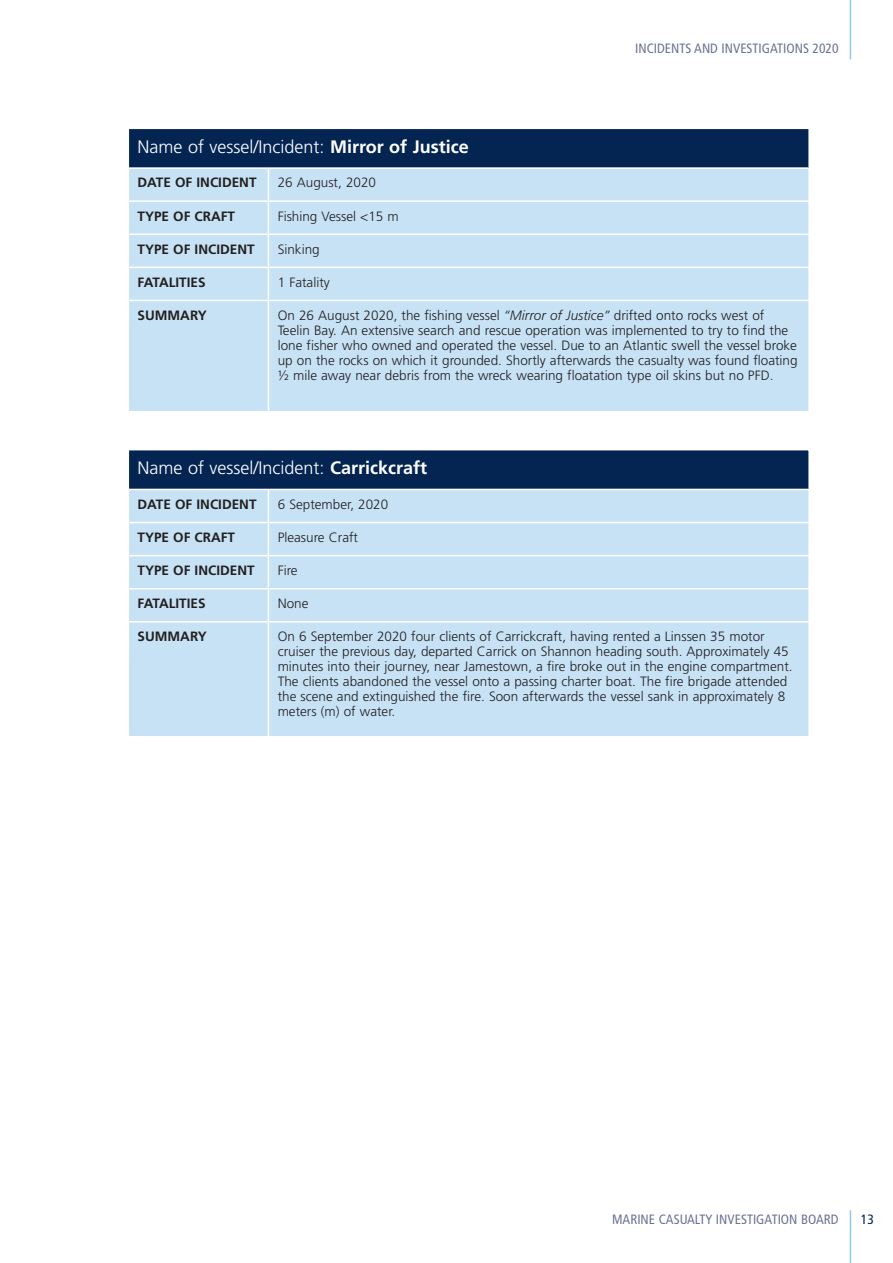
<style>
.page{position:relative;width:893px;height:1263px;background:#fff}
.page>*{position:absolute;margin:0;border:0;box-sizing:border-box;transform-origin:0 0}
.t1{font:300 18px "Frutiger";color:#fff}
.t2{font:300 13.5px/15px "Frutiger";color:#231f20}
.t3{font:700 13.5px "Frutiger";color:#231f20}
.t4{font:condensed 13.5px "Frutiger";color:#6b7394}
.t5{font:condensed 13.5px "Frutiger";color:#042552}
.s1{font-weight:700}
.s2{font-style:italic}
</style>
<div class="page">
<hr style="left:850px;top:0;width:1px;height:60px;background:#91c9ed">
<hr style="left:850px;top:1210px;width:1px;height:53px;background:#91c9ed">
<svg style="left:129px;top:129px;width:680px;height:282px;background:#acc8de"></svg>
<hr style="left:268px;top:169px;width:1px;height:242px;background:#fff">
<hr style="left:129px;top:167px;width:679px;height:2px;background:#fff">
<hr style="left:129px;top:200px;width:139px;height:2px;background:#fff">
<hr style="left:269px;top:200px;width:539px;height:2px;background:#fff">
<hr style="left:129px;top:234px;width:139px;height:1px;background:#fff">
<hr style="left:269px;top:234px;width:539px;height:1px;background:#fff">
<hr style="left:129px;top:267px;width:139px;height:1px;background:#fff">
<hr style="left:269px;top:267px;width:539px;height:1px;background:#fff">
<hr style="left:129px;top:300px;width:139px;height:1px;background:#fff">
<hr style="left:269px;top:300px;width:539px;height:1px;background:#fff">
<svg style="left:129px;top:450px;width:680px;height:286px;background:#adc8de"></svg>
<hr style="left:268px;top:490px;width:1px;height:246px;background:#fff">
<hr style="left:129px;top:489px;width:679px;height:1px;background:#fff">
<hr style="left:129px;top:522px;width:139px;height:1px;background:#fff">
<hr style="left:269px;top:522px;width:539px;height:1px;background:#fff">
<hr style="left:129px;top:555px;width:139px;height:1px;background:#fff">
<hr style="left:269px;top:555px;width:539px;height:1px;background:#fff">
<hr style="left:129px;top:588px;width:139px;height:1px;background:#fff">
<hr style="left:269px;top:588px;width:539px;height:1px;background:#fff">
<hr style="left:129px;top:621px;width:139px;height:1px;background:#fff">
<hr style="left:269px;top:621px;width:539px;height:1px;background:#fff">
<p class="t4" style="left:635px;top:43px;width:205px">INCIDENTS AND INVESTIGATIONS 2020</p>
<p class="t1" style="left:138px;top:140px;width:333px">Name of vessel/Incident: <span class="s1">Mirror of Justice</span></p>
<p class="t3" style="left:138px;top:177px;width:120px">DATE OF INCIDENT</p>
<p class="t2" style="left:278px;top:176px;width:100px">26 August, 2020</p>
<p class="t3" style="left:138px;top:210px;width:99px">TYPE OF CRAFT</p>
<p class="t2" style="left:278px;top:209px;width:123px">Fishing Vessel &lt;15 m</p>
<p class="t3" style="left:138px;top:244px;width:119px">TYPE OF INCIDENT</p>
<p class="t2" style="left:278px;top:242px;width:44px">Sinking</p>
<p class="t3" style="left:138px;top:277px;width:69px">FATALITIES</p>
<p class="t2" style="left:278px;top:276px;width:54px">1 Fatality</p>
<p class="t3" style="left:138px;top:310px;width:71px">SUMMARY</p>
<p class="t2" style="left:278px;top:309px;width:521px">On 26 August 2020, the fishing vessel <span class="s2">“Mirror of Justice”</span> drifted onto rocks west of Teelin Bay. An extensive search and rescue operation was implemented to try to find the lone fisher who owned and operated the vessel. Due to an Atlantic swell the vessel broke up on the rocks on which it grounded. Shortly afterwards the casualty was found floating ½ mile away near debris from the wreck wearing floatation type oil skins but no PFD.</p>
<p class="t1" style="left:138px;top:461px;width:291px">Name of vessel/Incident: <span class="s1">Carrickcraft</span></p>
<p class="t3" style="left:138px;top:499px;width:120px">DATE OF INCIDENT</p>
<p class="t2" style="left:278px;top:498px;width:112px">6 September, 2020</p>
<p class="t3" style="left:138px;top:532px;width:99px">TYPE OF CRAFT</p>
<p class="t2" style="left:278px;top:531px;width:82px">Pleasure Craft</p>
<p class="t3" style="left:138px;top:565px;width:119px">TYPE OF INCIDENT</p>
<p class="t2" style="left:278px;top:564px;width:21px">Fire</p>
<p class="t3" style="left:138px;top:598px;width:69px">FATALITIES</p>
<p class="t2" style="left:278px;top:597px;width:32px">None</p>
<p class="t3" style="left:138px;top:631px;width:71px">SUMMARY</p>
<p class="t2" style="left:278px;top:630px;width:516px">On 6 September 2020 four clients of Carrickcraft, having rented a Linssen 35 motor cruiser the previous day, departed Carrick on Shannon heading south. Approximately 45 minutes into their journey, near Jamestown, a fire broke out in the engine compartment.<br>The clients abandoned the vessel onto a passing charter boat. The fire brigade attended the scene and extinguished the fire. Soon afterwards the vessel sank in approximately 8 meters (m) of water.</p>
<p class="t4" style="left:612px;top:1213px;width:228px">MARINE CASUALTY INVESTIGATION BOARD</p>
<p class="t5" style="left:861px;top:1213px;width:14px">13</p>
</div>
